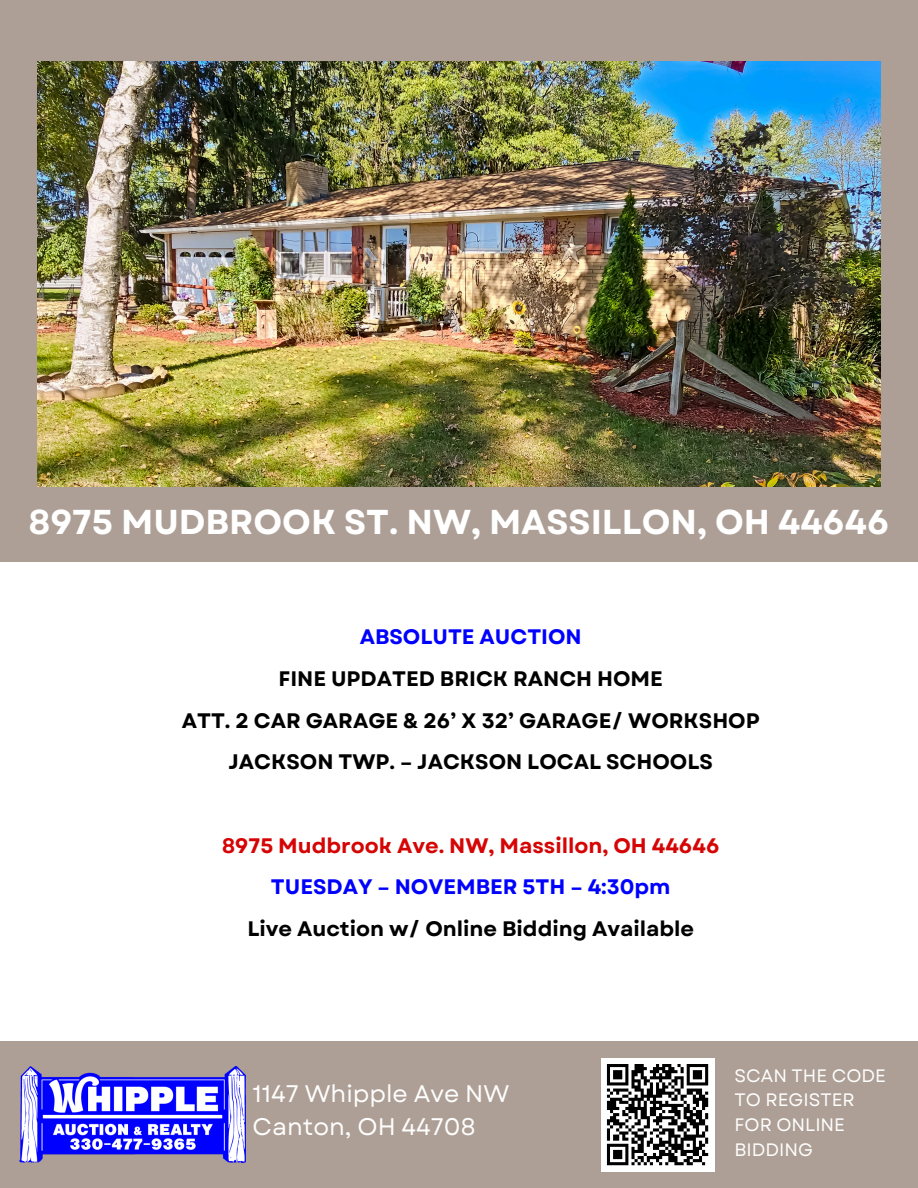
<style>
.page{position:relative;width:918px;height:1188px;background:#fff}
.page>*{position:absolute;margin:0;border:0;box-sizing:border-box;transform-origin:0 0}
.t1{font:700 34.5px "Garet";color:#fff}
.t2{font:24px/32.7px "Garet";color:#fefefe}
.t3{font:700 21px/41.7px "Garet";color:#000;text-align:center}
.t4{font:700 21px/41.7px "Garet";color:#d60505;text-align:center}
.t5{font:18px/24.8px "Garet";color:#fefefe}
.s1{color:#00f}
.s2{color:#000}
</style>
<div class="page">
<div style="left:0;top:0;width:918px;height:562px;background:#ad9f95"></div>
<div style="left:0;top:1041px;width:918px;height:147px;background:#ad9f95"></div>
<img style="left:19px;top:1067px;width:226px;height:95px">
<div style="left:601px;top:1058px;width:113px;height:113px;background:#fff"></div>
<svg style="left:606px;top:1064px;width:103px;height:102px"></svg>
<img style="left:37px;top:62px;width:843px;height:425px">
<p class="t1" style="left:29px;top:497px;width:862px">8975 MUDBROOK ST. NW, MASSILLON, OH 44646</p>
<h3 class="t3" style="left:182px;top:616px;width:579px"><span class="s1">ABSOLUTE AUCTION<br></span>FINE UPDATED BRICK RANCH HOME<br>ATT. 2 CAR GARAGE &amp; 26’ X 32’ GARAGE/ WORKSHOP<br>JACKSON TWP. – JACKSON LOCAL SCHOOLS</h3>
<h4 class="t4" style="left:222px;top:824px;width:499px">8975 Mudbrook Ave. NW, Massillon, OH 44646<br><span class="s1">TUESDAY – NOVEMBER 5TH – 4:30pm<br></span><span class="s2">Live Auction w/ Online Bidding Available</span></h4>
<h2 class="t2" style="left:253px;top:1077px;width:258px">1147 Whipple Ave NW<br>Canton, OH 44708</h2>
<p class="t5" style="left:735px;top:1063px;width:153px">SCAN THE CODE<br>TO REGISTER<br>FOR ONLINE<br>BIDDING</p>
</div>
